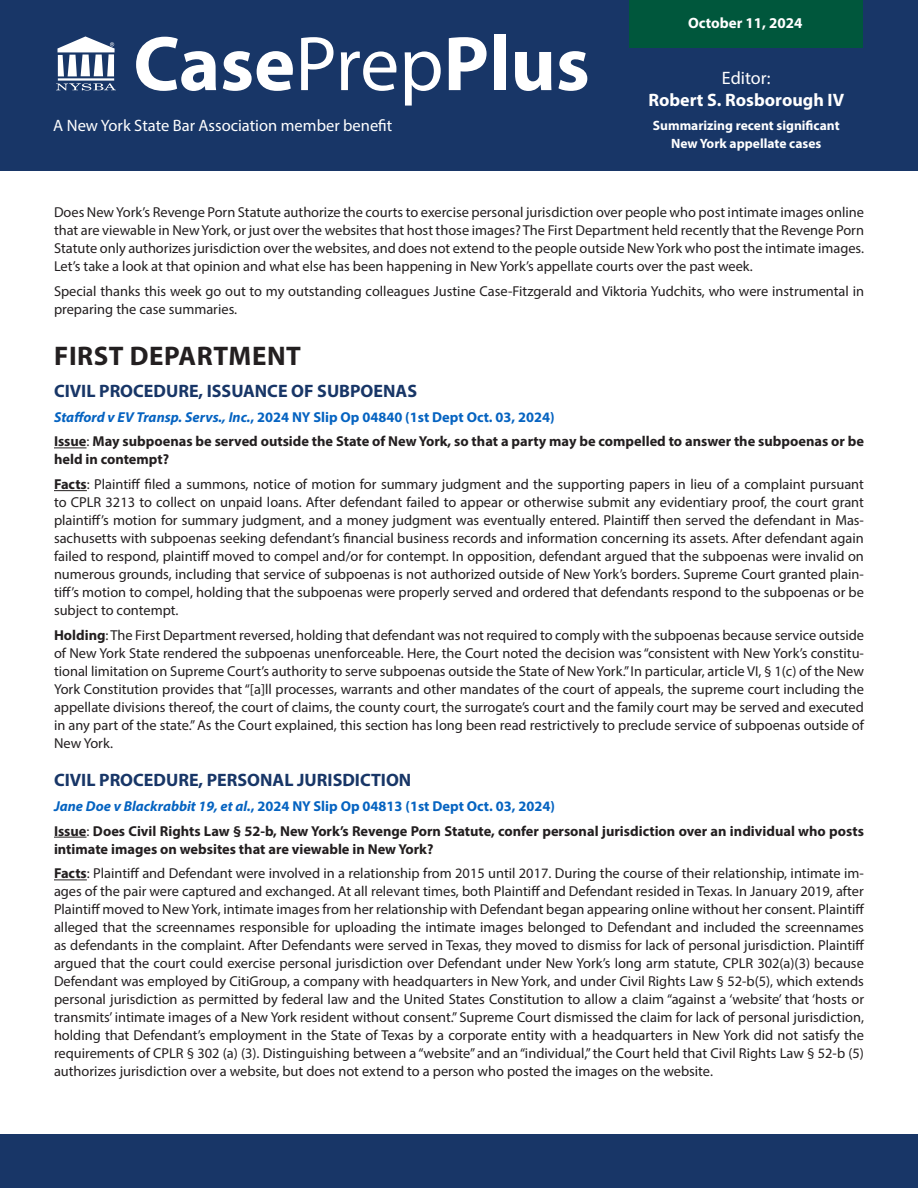
<style>
.page{position:relative;width:918px;height:1188px;background:#fff}
.page>*{position:absolute;margin:0;border:0;box-sizing:border-box;transform-origin:0 0}
.t1{font:700 78px "Myriad Pro";color:#fff}
.department{font:700 27px "Myriad Pro";letter-spacing:.02em;color:#231f20}
.area_of_law{font:700 18px "Myriad Pro";color:#183667}
.Body_Copy{font:700 18px/21.6px "Myriad Pro";color:#fff;text-align:center}
.t2{font:16.5px "Myriad Pro";color:#fff}
.t3{font:700 15px "Myriad Pro";color:#fff}
.Body_Copy-2{font:14.4px/18px "Myriad Pro";color:#231f20;text-align:justify}
.Body_Copy-3{font:700 14.4px/18px "Myriad Pro";color:#231f20}
.Case_text{font:700 14.4px "Myriad Pro";color:#0563c1}
.Body_Copy-4{font:700 13.5px/18px "Myriad Pro";color:#fff;text-align:center}
.s1{font-weight:400}
.s2{font-style:italic}
.s3{font-weight:700}
</style>
<div class="page">
<hr style="left:54px;top:448px;width:33px;height:1px;background:#231f20">
<hr style="left:54px;top:490px;width:33px;height:1px;background:#231f20">
<hr style="left:54px;top:837px;width:33px;height:1px;background:#231f20">
<hr style="left:54px;top:880px;width:33px;height:1px;background:#231f20">
<div style="left:0;top:0;width:918px;height:171px;background:#183667"></div>
<div style="left:629px;top:0;width:234px;height:47px;background:#00573c"></div>
<svg style="left:56px;top:83px;width:60px;height:7px"></svg>
<hr style="left:58px;top:78px;width:56px;height:3px;background:#fff">
<svg style="left:58px;top:36px;width:57px;height:40px"></svg>
<div style="left:0;top:1134px;width:918px;height:54px;background:#183667"></div>
<p class="t1" style="left:133px;top:13px;width:458px">Case<span class="s1">Prep</span>Plus</p>
<p class="t2" style="left:53px;top:115px;width:341px">A New York State Bar Association member benefit</p>
<p class="t3" style="left:688px;top:13px;width:116px">October 11, 2024</p>
<p class="Body_Copy" style="left:648px;top:67px;width:197px"><span class="s1">Editor:<br></span>Robert S. Rosborough IV</p>
<p class="Body_Copy-4" style="left:653px;top:116px;width:188px">Summarizing recent significant<br>New York appellate cases</p>
<p class="Body_Copy-2" style="left:54px;top:203px;width:812px">Does New York’s Revenge Porn Statute authorize the courts to exercise personal jurisdiction over people who post intimate images online that are viewable in New York, or just over the websites that host those images? The First Department held recently that the Revenge Porn Statute only authorizes jurisdiction over the websites, and does not extend to the people outside New York who post the intimate images.<br>Let’s take a look at that opinion and what else has been happening in New York’s appellate courts over the past week.</p>
<p class="Body_Copy-2" style="left:54px;top:282px;width:812px">Special thanks this week go out to my outstanding colleagues Justine Case-Fitzgerald and Viktoria Yudchits, who were instrumental in preparing the case summaries.</p>
<p class="department" style="left:54px;top:339px;width:248px">FIRST DEPARTMENT</p>
<p class="area_of_law" style="left:54px;top:379px;width:365px">CIVIL PROCEDURE, ISSUANCE OF SUBPOENAS</p>
<p class="Case_text" style="left:54px;top:407px;width:502px"><span class="s2">Stafford v EV Transp. Servs., Inc.</span>, 2024 NY Slip Op 04840 (1st Dept Oct. 03, 2024)</p>
<p class="Body_Copy-3" style="left:54px;top:432px;width:812px">Issue<span class="s1">:</span> May subpoenas be served outside the State of New York, so that a party may be compelled to answer the subpoenas or be held in contempt?</p>
<p class="Body_Copy-2" style="left:54px;top:475px;width:812px"><span class="s3">Facts</span>: Plaintiff filed a summons, notice of motion for summary judgment and the supporting papers in lieu of a complaint pursuant to CPLR 3213 to collect on unpaid loans. After defendant failed to appear or otherwise submit any evidentiary proof, the court grant plaintiff’s motion for summary judgment, and a money judgment was eventually entered. Plaintiff then served the defendant in Mas&shy;sachusetts with subpoenas seeking defendant’s financial business records and information concerning its assets. After defendant again failed to respond, plaintiff moved to compel and/or for contempt. In opposition, defendant argued that the subpoenas were invalid on numerous grounds, including that service of subpoenas is not authorized outside of New York’s borders. Supreme Court granted plain&shy;tiff’s motion to compel, holding that the subpoenas were properly served and ordered that defendants respond to the subpoenas or be subject to contempt.</p>
<p class="Body_Copy-2" style="left:54px;top:626px;width:812px"><span class="s3">Holding</span>: The First Department reversed, holding that defendant was not required to comply with the subpoenas because service outside of New York State rendered the subpoenas unenforceable. Here, the Court noted the decision was “consistent with New York’s constitu&shy;tional limitation on Supreme Court’s authority to serve subpoenas outside the State of New York.” In particular, article VI, § 1(c) of the New York Constitution provides that “[a]ll processes, warrants and other mandates of the court of appeals, the supreme court including the appellate divisions thereof, the court of claims, the county court, the surrogate’s court and the family court may be served and executed in any part of the state.” As the Court explained, this section has long been read restrictively to preclude service of subpoenas outside of New York.</p>
<p class="area_of_law" style="left:54px;top:768px;width:359px">CIVIL PROCEDURE, PERSONAL JURISDICTION</p>
<p class="Case_text" style="left:54px;top:797px;width:502px"><span class="s2">Jane Doe v Blackrabbit 19, et al.</span>, 2024 NY Slip Op 04813 (1st Dept Oct. 03, 2024)</p>
<p class="Body_Copy-3" style="left:54px;top:821px;width:811px">Issue<span class="s1">:</span> Does Civil Rights Law § 52-b, New York’s Revenge Porn Statute, confer personal jurisdiction over an individual who posts intimate images on websites that are viewable in New York?</p>
<p class="Body_Copy-2" style="left:54px;top:864px;width:812px"><span class="s3">Facts</span>: Plaintiff and Defendant were involved in a relationship from 2015 until 2017. During the course of their relationship, intimate im&shy;ages of the pair were captured and exchanged. At all relevant times, both Plaintiff and Defendant resided in Texas. In January 2019, after Plaintiff moved to New York, intimate images from her relationship with Defendant began appearing online without her consent. Plaintiff alleged that the screennames responsible for uploading the intimate images belonged to Defendant and included the screennames as defendants in the complaint. After Defendants were served in Texas, they moved to dismiss for lack of personal jurisdiction. Plaintiff argued that the court could exercise personal jurisdiction over Defendant under New York’s long arm statute, CPLR 302(a)(3) because Defendant was employed by CitiGroup, a company with headquarters in New York, and under Civil Rights Law § 52-b(5), which extends personal jurisdiction as permitted by federal law and the United States Constitution to allow a claim “against a ‘website’ that ‘hosts or transmits’ intimate images of a New York resident without consent.” Supreme Court dismissed the claim for lack of personal jurisdiction, holding that Defendant’s employment in the State of Texas by a corporate entity with a headquarters in New York did not satisfy the requirements of CPLR § 302 (a) (3). Distinguishing between a “website” and an “individual,” the Court held that Civil Rights Law § 52-b (5) authorizes jurisdiction over a website, but does not extend to a person who posted the images on the website.</p>
</div>
